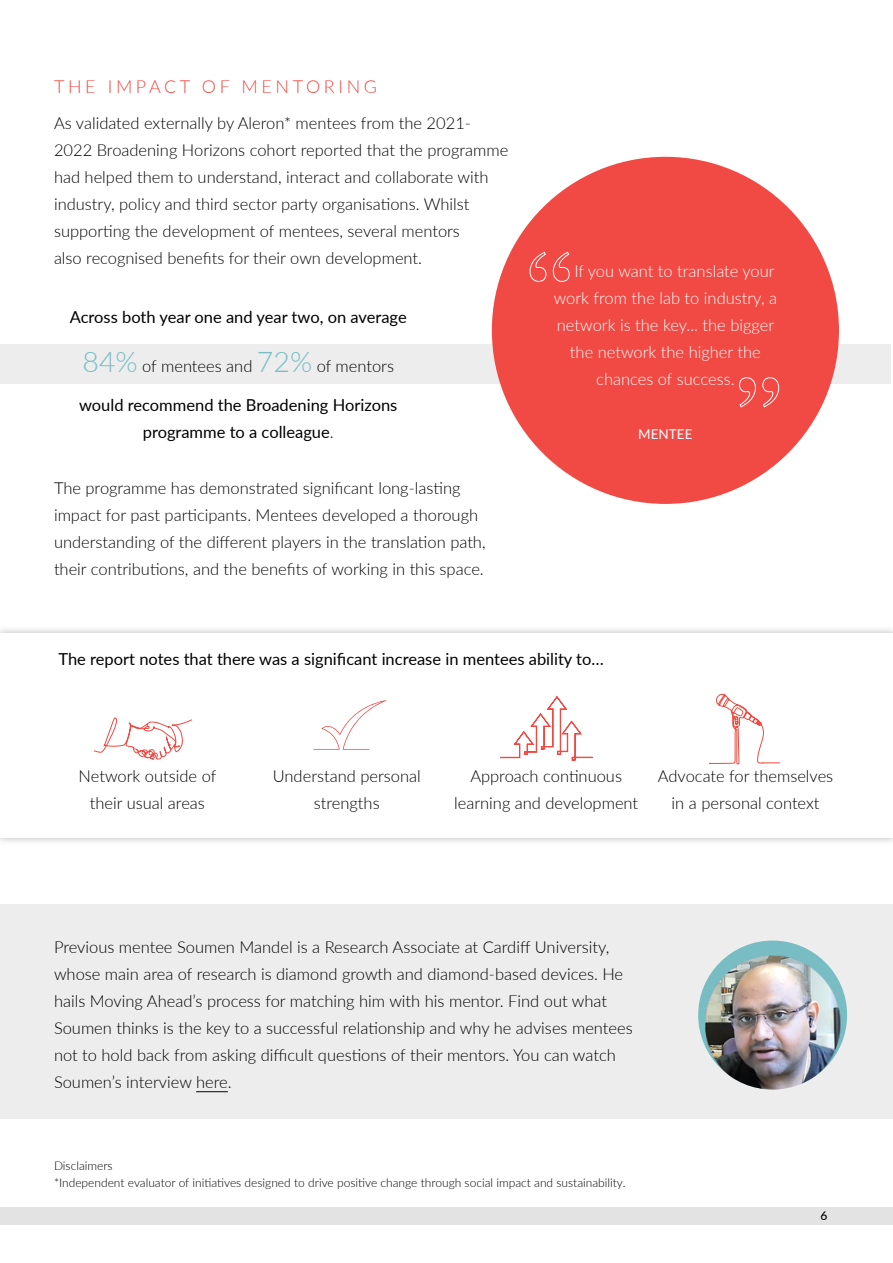
<style>
.page{position:relative;width:893px;height:1263px;background:#fff}
.page>*{position:absolute;margin:0;border:0;box-sizing:border-box;transform-origin:0 0}
.t1{font:300 18px "Lato";letter-spacing:.2em;color:#f14943}
.Body_copy{font:300 16.5px/27px "Lato";color:#000}
.Body_copy-2{font:16.5px/27px "Lato";color:#000;text-align:center}
.Body_copy-3{font:300 16.5px "Lato";color:#fff}
.Quote_source{font:13.5px "Lato";color:#fff}
.Body_copy-4{font:300 12px "Lato";color:#000}
.t2{font:500 12px "Lato";color:#000}
.s1{font-size:28.5px;color:#78bdc4}
.s2{font-weight:300}
</style>
<div class="page">
<div style="left:0;top:625px;width:893px;height:221px;background:#000;opacity:.3"></div>
<div style="left:0;top:634px;width:893px;height:204px;background:#fff"></div>
<div style="left:0;top:344px;width:891px;height:40px;background:#ededed"></div>
<div style="left:492px;top:157px;width:347px;height:347px;background:#f14943;border-radius:50%"></div>
<svg style="left:739px;top:377px;width:40px;height:31px"></svg>
<svg style="left:529px;top:252px;width:41px;height:30px"></svg>
<svg style="left:94px;top:718px;width:98px;height:42px"></svg>
<svg style="left:313px;top:700px;width:73px;height:50px"></svg>
<svg style="left:500px;top:696px;width:93px;height:64px"></svg>
<svg style="left:709px;top:694px;width:70px;height:70px"></svg>
<div style="left:0;top:904px;width:893px;height:215px;background:#ededed"></div>
<hr style="left:196px;top:1091px;width:32px;height:1px;background:#000">
<img style="left:698px;top:940px;width:149px;height:149px;border-radius:75px">
<div style="left:0;top:1208px;width:893px;height:17px;background:#e3e3e3"></div>
<h1 class="t1" style="left:54px;top:74px;width:325px">THE IMPACT OF MENTORING</h1>
<p class="Body_copy" style="left:54px;top:109px;width:456px">As validated externally by Aleron* mentees from the 2021- 2022 Broadening Horizons cohort reported that the programme had helped them to understand, interact and collaborate with industry, policy and third sector party organisations. Whilst supporting the development of mentees, several mentors<br>also recognised benefits for their own development.</p>
<p class="Body_copy-2" style="left:70px;top:303px;width:338px">Across both year one and year two, on average</p>
<p class="Body_copy" style="left:82px;top:352px;width:313px"><span class="s1">84%</span> of mentees and <span class="s1">72%</span> of mentors</p>
<p class="Body_copy-2" style="left:79px;top:391px;width:320px">would recommend the Broadening Horizons programme to a colleague<span class="s2">.</span></p>
<p class="Body_copy" style="left:54px;top:474px;width:433px">The programme has demonstrated significant long‑lasting impact for past participants. Mentees developed a thorough understanding of the different players in the translation path, their contributions, and the benefits of working in this space.</p>
<p class="Body_copy-3" style="left:574px;top:260px;width:202px">If you want to translate your</p>
<p class="Body_copy-3" style="left:554px;top:287px;width:225px">work from the lab to industry, a</p>
<p class="Body_copy-3" style="left:557px;top:314px;width:219px">network is the key... the bigger</p>
<p class="Body_copy-3" style="left:570px;top:341px;width:192px">the network the higher the</p>
<p class="Body_copy-3" style="left:596px;top:368px;width:140px">chances of success.</p>
<p class="Quote_source" style="left:638px;top:424px;width:56px">MENTEE</p>
<p class="Body_copy-2" style="left:58px;top:645px;width:547px">The report notes that there was a significant increase in mentees ability to…</p>
<p class="Body_copy" style="left:79px;top:762px;width:139px">Network outside of</p>
<p class="Body_copy" style="left:90px;top:789px;width:117px">their usual areas</p>
<p class="Body_copy" style="left:273px;top:762px;width:149px;text-align:center">Understand personal strengths</p>
<p class="Body_copy" style="left:454px;top:762px;width:186px;text-align:center">Approach continuous learning and development</p>
<p class="Body_copy" style="left:658px;top:762px;width:177px;text-align:center">Advocate for themselves in a personal context</p>
<p class="Body_copy" style="left:54px;top:933px;width:580px">Previous mentee Soumen Mandel is a Research Associate at Cardiff University, whose main area of research is diamond growth and diamond-based devices. He hails Moving Ahead’s process for matching him with his mentor. Find out what Soumen thinks is the key to a successful relationship and why he advises mentees not to hold back from asking difficult questions of their mentors. You can watch Soumen’s interview here.</p>
<p class="Body_copy-4" style="left:54px;top:1157px;width:60px">Disclaimers</p>
<p class="Body_copy-4" style="left:54px;top:1174px;width:573px">*Independent evaluator of initiatives designed to drive positive change through social impact and sustainability.</p>
<p class="t2" style="left:820px;top:1207px;width:8px">6</p>
</div>
